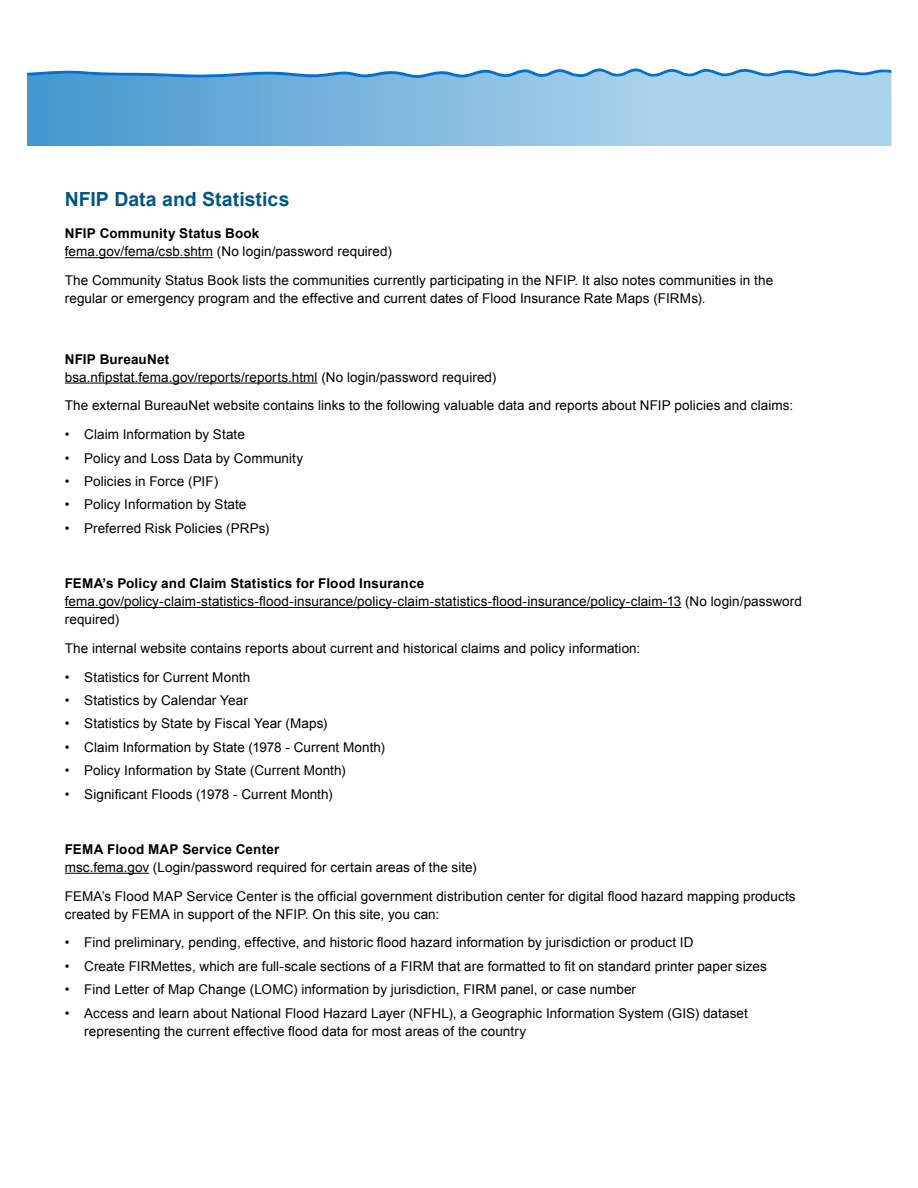
<style>
.page{position:relative;width:918px;height:1188px;background:#fff}
.page>*{position:absolute;margin:0;border:0;box-sizing:border-box;transform-origin:0 0}
.t1{font:700 19.5px "Arial";color:#005683}
.text{font:13.5px/18px "Arial";letter-spacing:.005em;color:#000}
.t2{font:700 13.5px "Arial";letter-spacing:.01em;color:#000}
</style>
<div class="page">
<svg style="left:27px;top:78px;width:864px;height:68px"></svg>
<svg style="left:27px;top:68px;width:864px;height:10px"></svg>
<hr style="left:65px;top:257px;width:148px;height:1px;background:#000">
<hr style="left:65px;top:383px;width:253px;height:1px;background:#000">
<hr style="left:65px;top:607px;width:616px;height:1px;background:#000">
<hr style="left:65px;top:873px;width:84px;height:1px;background:#000">
<h2 class="t1" style="left:65px;top:187px;width:226px">NFIP Data and Statistics</h2>
<h3 class="t2" style="left:65px;top:225px;width:196px">NFIP Community Status Book</h3>
<p class="text" style="left:65px;top:243px;width:329px">fema.gov/fema/csb.shtm (No login/password required)</p>
<p class="text" style="left:65px;top:271px;width:710px">The Community Status Book lists the communities currently participating in the NFIP. It also notes communities in the regular or emergency program and the effective and current dates of Flood Insurance Rate Maps (FIRMs).</p>
<h3 class="t2" style="left:65px;top:350px;width:106px">NFIP BureauNet</h3>
<p class="text" style="left:65px;top:368px;width:433px">bsa.nfipstat.fema.gov/reports/reports.html (No login/password required)</p>
<p class="text" style="left:65px;top:397px;width:730px">The external BureauNet website contains links to the following valuable data and reports about NFIP policies and claims:</p>
<p class="text" style="left:65px;top:426px;width:182px">• Claim Information by State</p>
<p class="text" style="left:65px;top:449px;width:240px">• Policy and Loss Data by Community</p>
<p class="text" style="left:65px;top:472px;width:155px">• Policies in Force (PIF)</p>
<p class="text" style="left:65px;top:496px;width:183px">• Policy Information by State</p>
<p class="text" style="left:65px;top:519px;width:206px">• Preferred Risk Policies (PRPs)</p>
<h3 class="t2" style="left:65px;top:574px;width:361px">FEMA’s Policy and Claim Statistics for Flood Insurance</h3>
<p class="text" style="left:65px;top:592px;width:739px">fema.gov/policy-claim-statistics-flood-insurance/policy-claim-statistics-flood-insurance/policy-claim-13 (No login/password required)</p>
<p class="text" style="left:65px;top:639px;width:577px">The internal website contains reports about current and historical claims and policy information:</p>
<p class="text" style="left:65px;top:668px;width:187px">• Statistics for Current Month</p>
<p class="text" style="left:65px;top:691px;width:185px">• Statistics by Calendar Year</p>
<p class="text" style="left:65px;top:715px;width:264px">• Statistics by State by Fiscal Year (Maps)</p>
<p class="text" style="left:65px;top:738px;width:322px">• Claim Information by State (1978 - Current Month)</p>
<p class="text" style="left:65px;top:762px;width:282px">• Policy Information by State (Current Month)</p>
<p class="text" style="left:65px;top:785px;width:269px">• Significant Floods (1978 - Current Month)</p>
<h3 class="t2" style="left:65px;top:840px;width:216px">FEMA Flood MAP Service Center</h3>
<p class="text" style="left:65px;top:858px;width:413px">msc.fema.gov (Login/password required for certain areas of the site)</p>
<p class="text" style="left:65px;top:887px;width:732px">FEMA’s Flood MAP Service Center is the official government distribution center for digital flood hazard mapping products created by FEMA in support of the NFIP. On this site, you can:</p>
<p class="text" style="left:65px;top:934px;width:630px">• Find preliminary, pending, effective, and historic flood hazard information by jurisdiction or product ID</p>
<p class="text" style="left:65px;top:957px;width:704px">• Create FIRMettes, which are full-scale sections of a FIRM that are formatted to fit on standard printer paper sizes</p>
<p class="text" style="left:65px;top:981px;width:573px">• Find Letter of Map Change (LOMC) information by jurisdiction, FIRM panel, or case number</p>
<p class="text" style="left:84px;top:1004px;width:665px;text-indent:-19px">• Access and learn about National Flood Hazard Layer (NFHL), a Geographic Information System (GIS) dataset representing the current effective flood data for most areas of the country</p>
</div>
